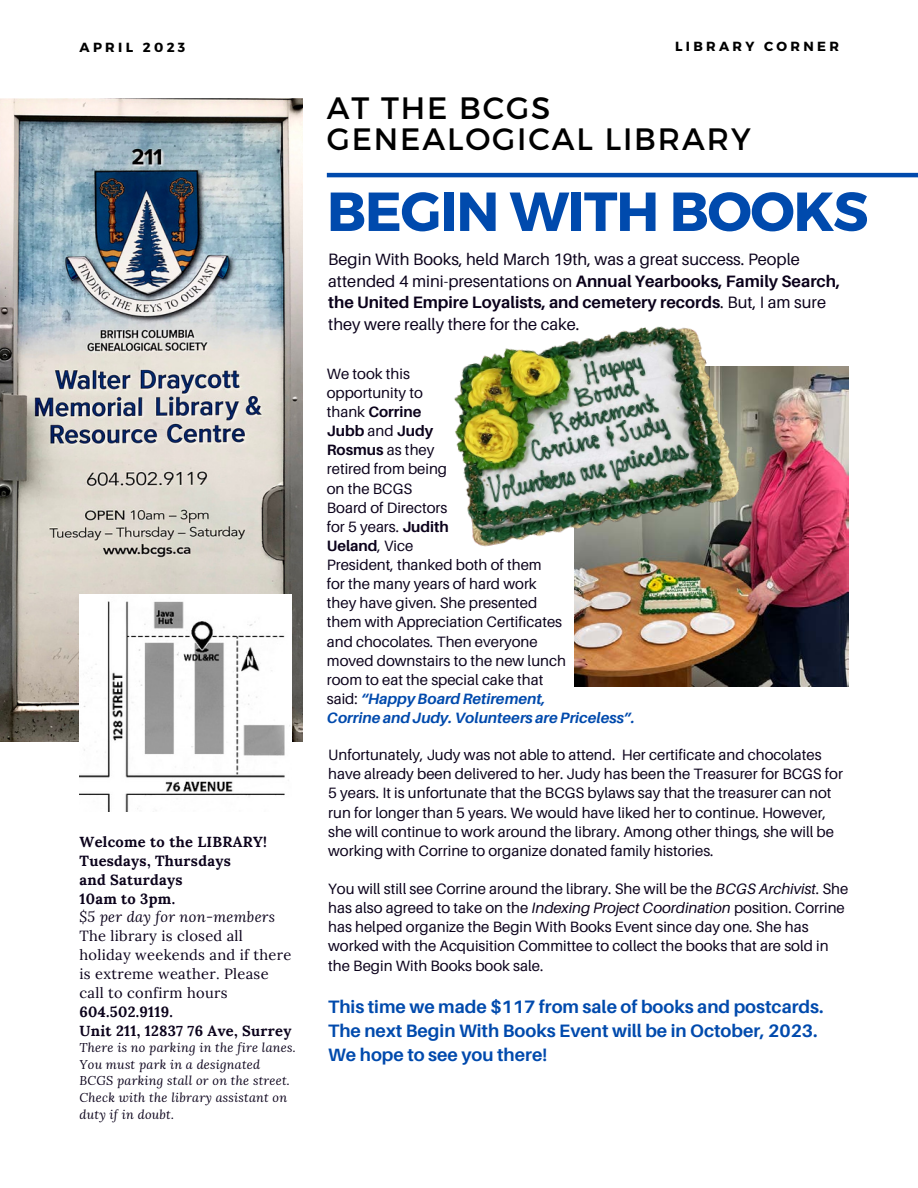
<style>
.page{position:relative;width:918px;height:1188px;background:#fff}
.page>*{position:absolute;margin:0;border:0;box-sizing:border-box;transform-origin:0 0}
.t1{font:700 54.9px "Montserrat";letter-spacing:-.025em;color:#004aad}
.t2{font:30.9px/31.5px "Montserrat";letter-spacing:.06em;color:#000}
.t3{font:700 18px/23.7px "Aileron";color:#004aad}
.t4{font:16.5px/21.3px "Aileron";color:#0b021b}
.t5{font:15px/19px "Aileron";color:#0b021b}
.t6{font:700 14.7px/18.9px "Lora";letter-spacing:.02em;color:#0b021b}
.t7{font:14.7px/18.9px "Lora";letter-spacing:.02em;color:#0b021b}
.t8{font:italic 14.7px "Lora";letter-spacing:.02em;color:#0b021b}
.t9{font:700 13.2px "Montserrat";letter-spacing:.25em;color:#000}
.t10{font:italic 12.6px/16.8px "Lora";letter-spacing:.02em;color:#0b021b}
.s1{font-weight:700}
.s2{font-weight:700;font-style:italic;color:#004aad}
.s3{font-style:italic}
</style>
<div class="page">
<img style="left:0;top:98px;width:303px;height:644px">
<img style="left:80px;top:594px;width:211px;height:217px">
<hr style="left:327px;top:173px;width:591px;height:4px;background:#004aad">
<img style="left:574px;top:366px;width:275px;height:321px">
<img style="left:454px;top:326px;width:336px;height:253px">
<p class="t9" style="left:80px;top:39px;width:107px">APRIL 2023</p>
<p class="t9" style="left:675px;top:38px;width:165px">LIBRARY CORNER</p>
<h2 class="t2" style="left:327px;top:91px;width:425px">AT THE BCGS<br>GENEALOGICAL LIBRARY</h2>
<h1 class="t1" style="left:327px;top:176px;width:543px">BEGIN WITH BOOKS</h1>
<p class="t4" style="left:328px;top:249px;width:513px">Begin With Books, held March 19th, was a great success. People attended 4 mini-presentations on <span class="s1">Annual Yearbooks, Family Search, the United Empire Loyalists, and cemetery records</span>. But, I am sure they were really there for the cake.</p>
<p class="t6" style="left:80px;top:832px;width:189px">Welcome to the LIBRARY!<br>Tuesdays, Thursdays<br>and Saturdays<br>10am to 3pm.</p>
<p class="t8" style="left:80px;top:907px;width:197px">$5 per day for non-members</p>
<p class="t7" style="left:80px;top:927px;width:213px">The library is closed all holiday weekends and if there is extreme weather. Please call to confirm hours</p>
<p class="t6" style="left:80px;top:1002px;width:213px">604.502.9119.<br>Unit 211, 12837 76 Ave, Surrey</p>
<p class="t10" style="left:80px;top:1039px;width:218px">There is no parking in the fire lanes.<br>You must park in a designated<br>BCGS parking stall or on the street.<br>Check with the library assistant on duty if in doubt.</p>
<p class="t5" style="left:327px;top:364px;width:310px">We took this<br>opportunity to<br>thank <span class="s1">Corrine<br>Jubb</span> and <span class="s1">Judy<br>Rosmus</span> as they<br>retired from being<br>on the BCGS<br>Board of Directors<br>for 5 years. <span class="s1">Judith<br>Ueland</span>, Vice<br>President, thanked both of them<br>for the many years of hard work<br>they have given. She presented<br>them with Appreciation Certificates<br>and chocolates. Then everyone<br>moved downstairs to the new lunch<br>room to eat the special cake that<br>said: <span class="s2">“Happy Board Retirement,<br>Corrine and Judy. Volunteers are Priceless”.</span></p>
<p class="t5" style="left:328px;top:745px;width:516px">Unfortunately, Judy was not able to attend. Her certificate and chocolates have already been delivered to her. Judy has been the Treasurer for BCGS for 5 years. It is unfortunate that the BCGS bylaws say that the treasurer can not run for longer than 5 years. We would have liked her to continue. However, she will continue to work around the library. Among other things, she will be working with Corrine to organize donated family histories.</p>
<p class="t5" style="left:328px;top:879px;width:522px">You will still see Corrine around the library. She will be the <span class="s3">BCGS Archivist</span>. She has also agreed to take on the <span class="s3">Indexing Project Coordination</span> position. Corrine has helped organize the Begin With Books Event since day one. She has worked with the Acquisition Committee to collect the books that are sold in the Begin With Books book sale.</p>
<p class="t3" style="left:328px;top:995px;width:497px">This time we made $117 from sale of books and postcards.<br>The next Begin With Books Event will be in October, 2023.<br>We hope to see you there!</p>
</div>
